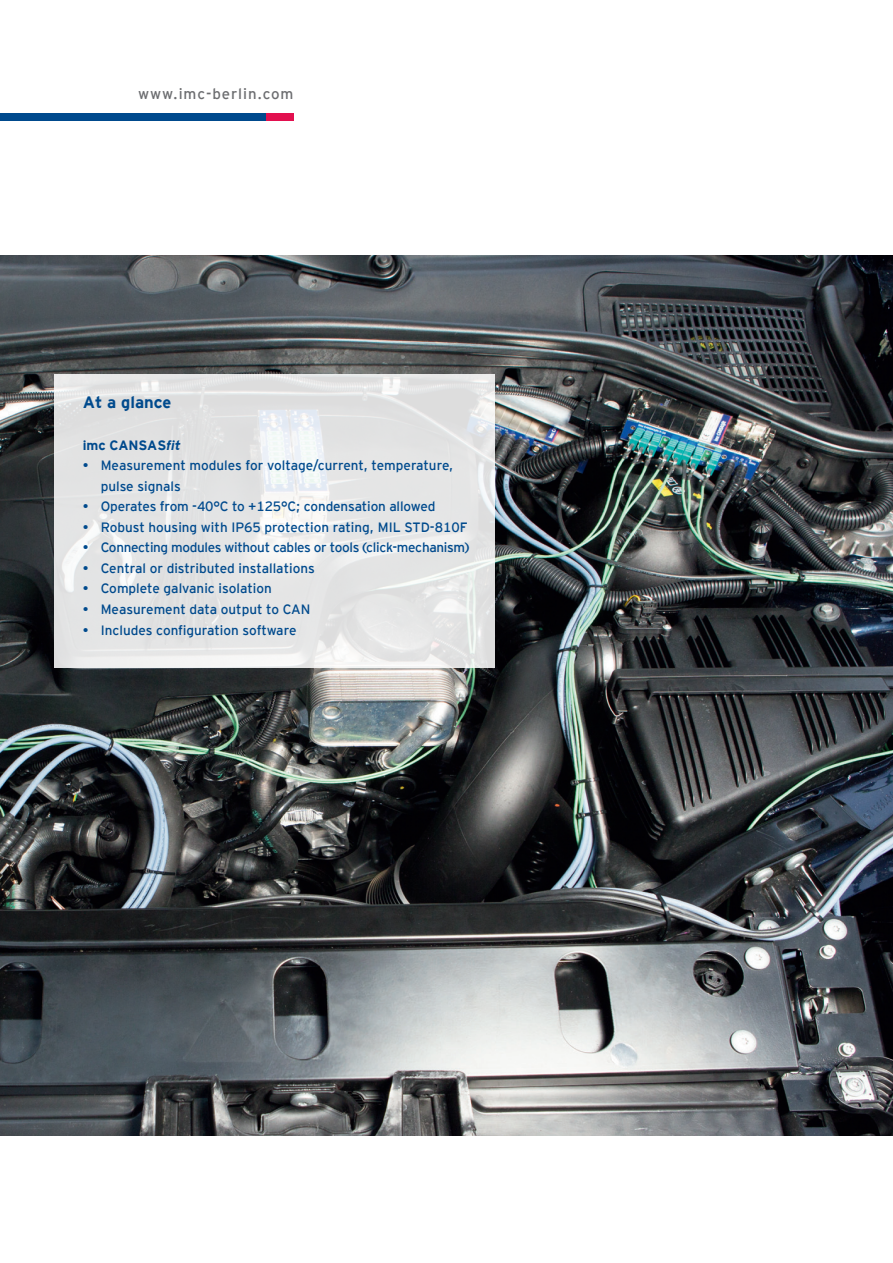
<style>
.page{position:relative;width:893px;height:1263px;background:#fff}
.page>*{position:absolute;margin:0;border:0;box-sizing:border-box;transform-origin:0 0}
.t1{font:700 16.5px "Interstate";color:#004a8d}
.t2{font:15px "Interstate";letter-spacing:.06em;color:#6c6d70}
.t3{font:13.5px/20.5px "Interstate";color:#004a8d}
.t4{font:13.5px "Interstate";letter-spacing:-.025em;color:#004a8d}
.t5{font:700 13.5px "Interstate";color:#004a8d}
.s1{font-style:italic}
</style>
<div class="page">
<div style="left:0;top:113px;width:270px;height:7px;background:#004a8d"></div>
<div style="left:266px;top:113px;width:28px;height:7px;background:#e2104f"></div>
<img style="left:0;top:255px;width:893px;height:880px">
<svg style="left:54px;top:374px;width:441px;height:294px;background:#e5e6e6"></svg>
<p class="t2" style="left:138px;top:86px;width:157px">www.imc-berlin.com</p>
<p class="t1" style="left:83px;top:393px;width:90px">At a glance</p>
<p class="t5" style="left:83px;top:437px;width:100px">imc CANSAS<span class="s1">fit</span></p>
<p class="t3" style="left:101px;top:455px;width:354px;text-indent:-18px">• Measurement modules for voltage/current, temperature, pulse signals</p>
<p class="t3" style="left:83px;top:496px;width:354px">• Operates from -40°C to +125°C; condensation allowed</p>
<p class="t3" style="left:83px;top:517px;width:386px">• Robust housing with IP65 protection rating, MIL STD-810F</p>
<p class="t4" style="left:83px;top:540px;width:388px">• Connecting modules without cables or tools (click-mechanism)</p>
<p class="t3" style="left:83px;top:558px;width:234px">• Central or distributed installations</p>
<p class="t3" style="left:83px;top:578px;width:191px">• Complete galvanic isolation</p>
<p class="t3" style="left:83px;top:599px;width:229px">• Measurement data output to CAN</p>
<p class="t3" style="left:83px;top:619px;width:215px">• Includes configuration software</p>
</div>
